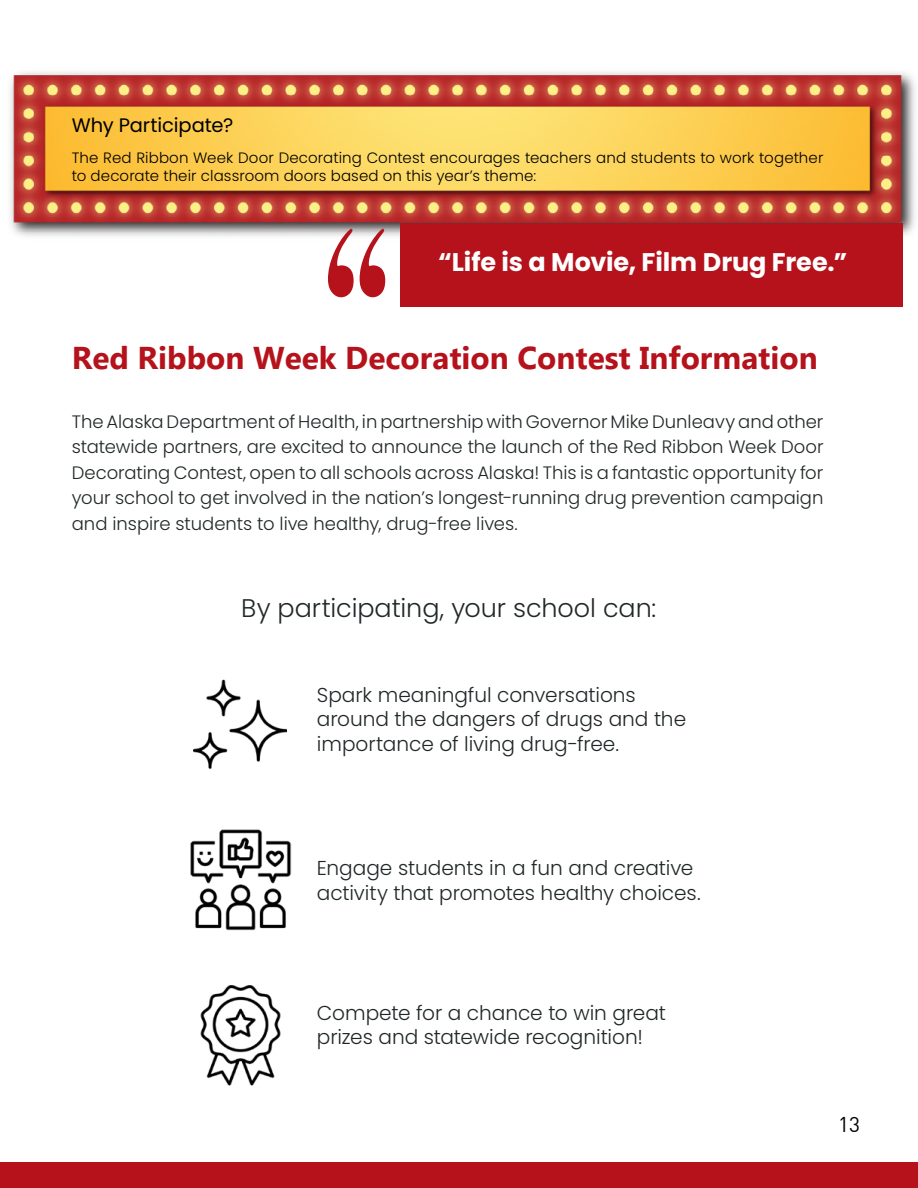
<style>
.page{position:relative;width:918px;height:1188px;background:#fff}
.page>*{position:absolute;margin:0;border:0;box-sizing:border-box;transform-origin:0 0}
.t1{font:700 31.5px "Microsoft Tai Le";color:#b5121b}
.t2{font:300 25.5px "Poppins";letter-spacing:-.005em;color:#212728}
.t3{font:700 25.5px "Poppins";letter-spacing:-.005em;color:#fff}
.t4{font:21px "DIN";color:#000}
.t5{font:300 20.1px/24.6px "Poppins";color:#212728}
.t6{font:19.5px "Poppins";letter-spacing:-.005em;color:#000}
.t7{font:300 18px/25.5px "Poppins";color:#212728;text-align:justify}
.t8{font:300 15px/18px "Poppins";letter-spacing:.01em;color:#000}
</style>
<div class="page">
<img style="left:10px;top:72px;width:905px;height:164px">
<div style="left:0;top:1163px;width:918px;height:25px;background:#b5121b"></div>
<svg style="left:328px;top:229px;width:26px;height:68px"></svg>
<svg style="left:360px;top:229px;width:25px;height:68px"></svg>
<div style="left:400px;top:224px;width:503px;height:83px;background:#b5121b"></div>
<img style="left:194px;top:679px;width:93px;height:90px">
<img style="left:190px;top:829px;width:102px;height:102px">
<img style="left:200px;top:985px;width:81px;height:101px">
<h4 class="t6" style="left:72px;top:113px;width:163px">Why Participate?</h4>
<p class="t8" style="left:72px;top:149px;width:753px">The Red Ribbon Week Door Decorating Contest encourages teachers and students to work together to decorate their classroom doors based on this year’s theme:</p>
<p class="t3" style="left:438px;top:247px;width:411px">“Life is a Movie, Film Drug Free.”</p>
<h4 class="t1" style="left:72px;top:340px;width:747px">Red Ribbon Week Decoration Contest Information</h4>
<p class="t7" style="left:72px;top:409px;width:753px">The Alaska Department of Health, in partnership with Governor Mike Dunleavy and other statewide partners, are excited to announce the launch of the Red Ribbon Week Door Decorating Contest, open to all schools across Alaska! This is a fantastic opportunity for your school to get involved in the nation’s longest-running drug prevention campaign and inspire students to live healthy, drug-free lives.</p>
<p class="t2" style="left:241px;top:593px;width:416px">By participating, your school can:</p>
<p class="t5" style="left:317px;top:683px;width:371px">Spark meaningful conversations around the dangers of drugs and the importance of living drug-free.</p>
<p class="t5" style="left:317px;top:856px;width:385px">Engage students in a fun and creative activity that promotes healthy choices.</p>
<p class="t5" style="left:317px;top:1000px;width:351px">Compete for a chance to win great prizes and statewide recognition!</p>
<p class="t4" style="left:838px;top:1112px;width:23px">13</p>
</div>
